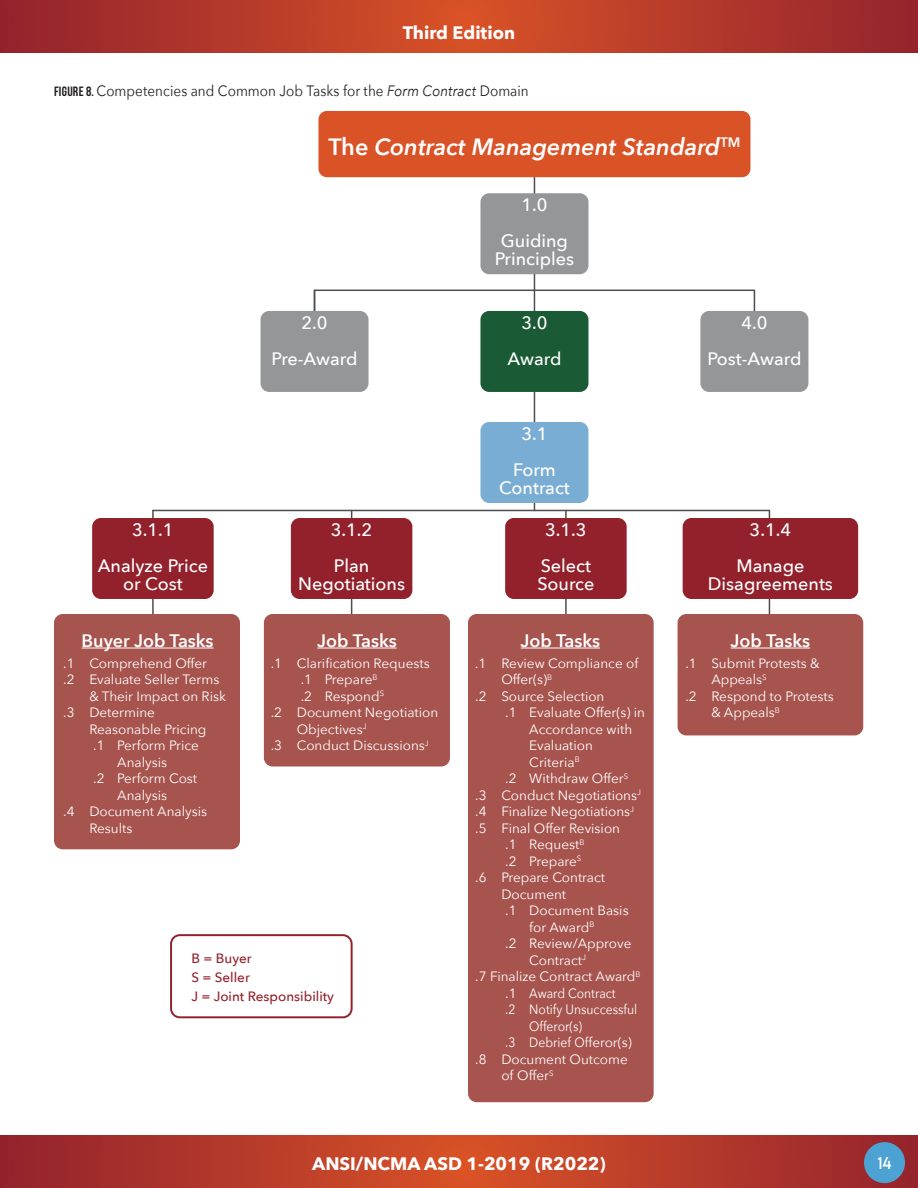
<style>
.page{position:relative;width:918px;height:1188px;background:#fff}
.page>*{position:absolute;margin:0;border:0;box-sizing:border-box;transform-origin:0 0}
.t1{font:italic 600 23.55px "Avenir Next";color:#fff}
.t2{font:500 18px/36px "Avenir Next";color:#fff;text-align:center}
.t3{font:700 18px "Avenir Next";color:#fff}
.t4{font:600 18px "Avenir Next";color:#fff}
.Text{font:15px "Avenir Next";letter-spacing:.005em;color:#231f20;scale:.9 1}
.t5{font:15px "LEMONMILK";color:#fff;scale:.9 1}
.t6{font:13.5px "Avenir Next";color:#fff}
.t7{font:13.5px "Avenir Next";color:#fff;scale:.9 1}
.t8{font:500 13.5px/19.2px "Avenir Next";color:#92212c}
.s1{font-family:"Bebas Neue";font-weight:700;font-size:13.5px}
.s2{font-style:italic}
.s3{font-style:normal}
.s4{font-family:"Proxima Nova Cond"}
</style>
<div class="page">
<svg style="left:0;top:0;width:918px;height:53px;background:#b53a2a"></svg>
<svg style="left:0;top:1135px;width:918px;height:53px;background:#b53a29"></svg>
<div style="left:864px;top:1142px;width:41px;height:41px;background:#4ca2d3;border-radius:50%"></div>
<hr style="left:153px;top:510px;width:616px;height:1px;background:#4d4d4f">
<hr style="left:534px;top:156px;width:1px;height:354px;background:#4d4d4f">
<svg style="left:313px;top:289px;width:443px;height:41px"></svg>
<hr style="left:769px;top:510px;width:1px;height:114px;background:#4d4d4f">
<hr style="left:565px;top:510px;width:2px;height:115px;background:#4d4d4f">
<hr style="left:351px;top:510px;width:1px;height:115px;background:#4d4d4f">
<hr style="left:152px;top:510px;width:2px;height:111px;background:#4d4d4f">
<div style="left:54px;top:614px;width:186px;height:235px;background:#a7544e;border-radius:9px"></div>
<div style="left:92px;top:518px;width:122px;height:81px;background:#92212c;border-radius:9px"></div>
<div style="left:170px;top:934px;width:183px;height:84px;border:2px solid #92212c;border-radius:9px"></div>
<div style="left:291px;top:518px;width:121px;height:81px;background:#92212c;border-radius:9px"></div>
<div style="left:505px;top:518px;width:122px;height:81px;background:#92212c;border-radius:9px"></div>
<div style="left:683px;top:518px;width:175px;height:81px;background:#92212c;border-radius:9px"></div>
<div style="left:480px;top:422px;width:108px;height:81px;background:#7aadd3;border-radius:9px"></div>
<div style="left:480px;top:193px;width:108px;height:81px;background:#949698;border-radius:9px"></div>
<div style="left:261px;top:311px;width:108px;height:81px;background:#949698;border-radius:9px"></div>
<div style="left:480px;top:311px;width:108px;height:81px;background:#1a5a34;border-radius:9px"></div>
<div style="left:700px;top:311px;width:108px;height:81px;background:#949698;border-radius:9px"></div>
<hr style="left:82px;top:648px;width:132px;height:1px;background:#fff">
<div style="left:264px;top:614px;width:186px;height:153px;background:#a7544e;border-radius:9px"></div>
<hr style="left:317px;top:648px;width:80px;height:1px;background:#fff">
<div style="left:468px;top:614px;width:186px;height:488px;background:#a7544e;border-radius:9px"></div>
<hr style="left:521px;top:648px;width:79px;height:1px;background:#fff">
<div style="left:678px;top:614px;width:185px;height:121px;background:#a7544e;border-radius:9px"></div>
<hr style="left:731px;top:648px;width:79px;height:1px;background:#fff">
<div style="left:318px;top:111px;width:432px;height:66px;background:#d95327;border-radius:8px"></div>
<h2 class="t3" style="left:403px;top:17px;width:114px">Third Edition</h2>
<p class="Text" style="left:54px;top:79px;width:529px"><span class="s1">FIGURE 8.</span> Competencies and Common Job Tasks for the <span class="s2">Form Contract</span> Domain</p>
<p class="t1" style="left:328px;top:126px;width:414px"><span class="s3">The</span> Contract Management Standard<sup>TM</sup></p>
<p class="t2" style="left:501px;top:186px;width:69px">1.0<br>Guiding</p>
<p class="t2" style="left:495px;top:240px;width:81px">Principles</p>
<p class="t2" style="left:271px;top:304px;width:88px">2.0<br>Pre-Award</p>
<p class="t2" style="left:507px;top:304px;width:55px">3.0<br>Award</p>
<p class="t2" style="left:707px;top:304px;width:96px">4.0<br>Post-Award</p>
<p class="t2" style="left:98px;top:511px;width:112px">3.1.1<br>Analyze Price</p>
<p class="t2" style="left:123px;top:565px;width:61px">or Cost</p>
<p class="t4" style="left:82px;top:625px;width:134px">Buyer Job Tasks</p>
<p class="t6" style="left:63px;top:652px;width:145px">.1 Comprehend Offer</p>
<p class="t6" style="left:63px;top:668px;width:158px">.2 Evaluate Seller Terms</p>
<p class="t6" style="left:89px;top:685px;width:138px">&amp; Their Impact on Risk</p>
<p class="t6" style="left:63px;top:701px;width:93px">.3 Determine</p>
<p class="t6" style="left:89px;top:718px;width:119px">Reasonable Pricing</p>
<p class="t6" style="left:93px;top:734px;width:107px">.1 Perform Price</p>
<p class="t6" style="left:117px;top:751px;width:51px">Analysis</p>
<p class="t6" style="left:93px;top:767px;width:105px">.2 Perform Cost</p>
<p class="t6" style="left:117px;top:784px;width:51px">Analysis</p>
<p class="t6" style="left:63px;top:800px;width:145px">.4 Document Analysis</p>
<p class="t6" style="left:89px;top:817px;width:45px">Results</p>
<p class="t2" style="left:331px;top:511px;width:43px;text-align:left">3.1.2<br>Plan</p>
<p class="t2" style="left:298px;top:565px;width:108px">Negotiations</p>
<p class="t4" style="left:317px;top:625px;width:81px">Job Tasks</p>
<p class="t6" style="left:271px;top:652px;width:160px">.1 Clarification Requests</p>
<p class="t6" style="left:301px;top:668px;width:78px">.1 Prepare<sup>B</sup></p>
<p class="t6" style="left:301px;top:685px;width:85px">.2 Respond<sup>S</sup></p>
<p class="t6" style="left:271px;top:701px;width:169px">.2 Document Negotiation</p>
<p class="t6" style="left:297px;top:718px;width:71px">Objectives<sup>J</sup></p>
<p class="t6" style="left:271px;top:734px;width:160px">.3 Conduct Discussions<sup>J</sup></p>
<p class="t8" style="left:191px;top:948px;width:144px">B = Buyer<br>S = Seller<br>J = Joint Responsibility</p>
<p class="t2" style="left:513px;top:415px;width:44px">3.1<br>Form</p>
<p class="t2" style="left:499px;top:469px;width:72px">Contract</p>
<p class="t2" style="left:541px;top:511px;width:52px;text-align:left">3.1.3<br>Select</p>
<p class="t2" style="left:537px;top:565px;width:59px">Source</p>
<p class="t4" style="left:521px;top:625px;width:81px">Job Tasks</p>
<p class="t6" style="left:475px;top:652px;width:165px"><span class="s4">.</span>1 Review Compliance of</p>
<p class="t6" style="left:501px;top:668px;width:52px">Offer(s)<sup>B</sup></p>
<p class="t6" style="left:475px;top:685px;width:131px">.2 Source Selection</p>
<p class="t6" style="left:505px;top:701px;width:141px">.1 Evaluate Offer(s) in</p>
<p class="t6" style="left:529px;top:718px;width:104px">Accordance with</p>
<p class="t6" style="left:529px;top:734px;width:65px">Evaluation</p>
<p class="t6" style="left:529px;top:751px;width:52px">Criteria<sup>B</sup></p>
<p class="t6" style="left:505px;top:767px;width:124px">.2 Withdraw Offer<sup>S</sup></p>
<p class="t6" style="left:475px;top:784px;width:167px">.3 Conduct Negotiations<sup>J</sup></p>
<p class="t6" style="left:475px;top:800px;width:160px">.4 Finalize Negotiations<sup>J</sup></p>
<p class="t6" style="left:475px;top:817px;width:146px">.5 Final Offer Revision</p>
<p class="t6" style="left:505px;top:833px;width:81px">.1 Request<sup>B</sup></p>
<p class="t6" style="left:505px;top:850px;width:78px">.2 Prepare<sup>S</sup></p>
<p class="t6" style="left:475px;top:866px;width:131px">.6 Prepare Contract</p>
<p class="t6" style="left:501px;top:883px;width:66px">Document</p>
<p class="t6" style="left:505px;top:899px;width:125px">.1 Document Basis</p>
<p class="t6" style="left:529px;top:916px;width:67px">for Award<sup>B</sup></p>
<p class="t6" style="left:505px;top:932px;width:128px">.2 Review/Approve</p>
<p class="t6" style="left:529px;top:949px;width:58px">Contract<sup>J</sup></p>
<p class="t6" style="left:475px;top:965px;width:167px">.7 Finalize Contract Award<sup>B</sup></p>
<p class="t6" style="left:505px;top:982px;width:112px">.1 Award Contract</p>
<p class="t7" style="left:505px;top:998px;width:148px">.2 Notify Unsuccessful</p>
<p class="t7" style="left:529px;top:1015px;width:60px">Offeror(s)</p>
<p class="t7" style="left:505px;top:1031px;width:142px">.3 Debrief Offeror(s)</p>
<p class="t6" style="left:475px;top:1048px;width:154px">.8 Document Outcome</p>
<p class="t6" style="left:501px;top:1064px;width:54px">of Offer<sup>S</sup></p>
<p class="t2" style="left:736px;top:511px;width:69px">3.1.4<br>Manage</p>
<p class="t2" style="left:708px;top:565px;width:126px">Disagreements</p>
<p class="t4" style="left:731px;top:625px;width:81px">Job Tasks</p>
<p class="t6" style="left:685px;top:652px;width:136px">.1 Submit Protests &amp;</p>
<p class="t6" style="left:711px;top:668px;width:57px">Appeals<sup>S</sup></p>
<p class="t6" style="left:685px;top:685px;width:150px">.2 Respond to Protests</p>
<p class="t6" style="left:711px;top:701px;width:70px">&amp; Appeals<sup>B</sup></p>
<h2 class="t3" style="left:312px;top:1148px;width:295px">ANSI/NCMA ASD 1-2019 (R2022)</h2>
<p class="t5" style="left:878px;top:1153px;width:17px">14</p>
</div>
